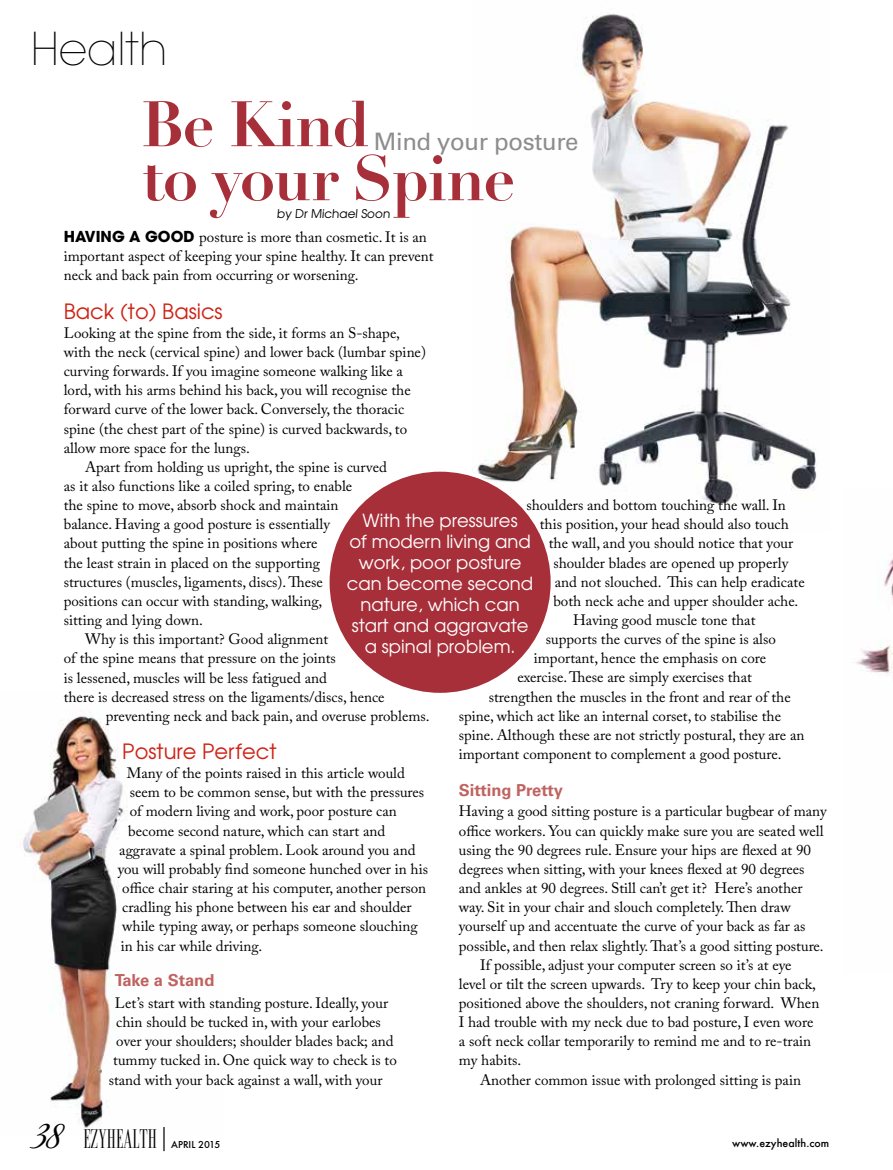
<style>
.page{position:relative;width:893px;height:1170px;background:#fff}
.page>*{position:absolute;margin:0;border:0;box-sizing:border-box;transform-origin:0 0}
.t1{font:700 63px/54px "Didot";letter-spacing:-.025em;color:#a72f3a}
.t2{font:200 45px "Avant Garde";color:#000}
.t3{font:24px "Univers LT Std";letter-spacing:-.015em;color:#8e8d8e}
.t4{font:24px "Edition";color:#000;scale:1.33 1}
.t5{font:21px "Avant Garde";color:#ce2215}
.t6{font:18px/21px "Avant Garde";color:#fff;text-align:center}
.t7{font:700 16.5px "Univers LT Std";color:#bf6360}
.t8{font:15px/19.2px "Adobe Caslon Pro";color:#000}
.t9{font:500 12px "Futura T";color:#000}
.t10{font:12px "Avant Garde";color:#000}
.t11{font:500 10.5px "Futura T";color:#000}
.s1{font-family:"Avant Garde";font-weight:700}
.s2{font-family:"Great Vibes";font-size:42px}
.s3{font-family:"Univers LT Std";font-weight:100;font-stretch:ultra-condensed;font-size:33px}
</style>
<div class="page">
<img style="left:23px;top:714px;width:105px;height:417px">
<img style="left:856px;top:559px;width:36px;height:115px">
<img style="left:477px;top:13px;width:340px;height:491px">
<div style="left:330px;top:471px;width:221px;height:221px;background:#a72f3a;border-radius:50%"></div>
<h2 class="t2" style="left:31px;top:22px;width:138px">Health</h2>
<h1 class="t1" style="left:141px;top:98px;width:375px">Be Kind<br>to your Spine</h1>
<h3 class="t3" style="left:374px;top:127px;width:206px">Mind your posture</h3>
<p class="t10" style="left:277px;top:206px;width:116px">by Dr Michael Soon</p>
<p class="t8" style="left:64px;top:227px;width:371px"><span class="s1">HAVING A GOOD</span> posture is more than cosmetic. It is an important aspect of keeping your spine healthy. It can prevent neck and back pain from occurring or worsening.</p>
<h3 class="t5" style="left:64px;top:298px;width:161px">Back (to) Basics</h3>
<p class="t8" style="left:64px;top:323px;width:338px">Looking at the spine from the side, it forms an S-shape,</p>
<p class="t8" style="left:64px;top:342px;width:364px">with the neck (cervical spine) and lower back (lumbar spine)</p>
<p class="t8" style="left:64px;top:361px;width:341px">curving forwards. If you imagine someone walking like a</p>
<p class="t8" style="left:64px;top:380px;width:348px">lord, with his arms behind his back, you will recognise the</p>
<p class="t8" style="left:64px;top:399px;width:342px">forward curve of the lower back. Conversely, the thoracic</p>
<p class="t8" style="left:64px;top:419px;width:345px">spine (the chest part of the spine) is curved backwards, to</p>
<p class="t8" style="left:64px;top:438px;width:188px">allow more space for the lungs.</p>
<p class="t8" style="left:85px;top:457px;width:303px">Apart from holding us upright, the spine is curved</p>
<p class="t8" style="left:64px;top:476px;width:290px">as it also functions like a coiled spring, to enable</p>
<p class="t8" style="left:64px;top:495px;width:276px">the spine to move, absorb shock and maintain</p>
<p class="t8" style="left:64px;top:514px;width:268px">balance. Having a good posture is essentially</p>
<p class="t8" style="left:64px;top:533px;width:255px">about putting the spine in positions where</p>
<p class="t8" style="left:64px;top:553px;width:258px">the least strain in placed on the supporting</p>
<p class="t8" style="left:64px;top:572px;width:261px">structures (muscles, ligaments, discs). These</p>
<p class="t8" style="left:64px;top:591px;width:260px">positions can occur with standing, walking,</p>
<p class="t8" style="left:64px;top:610px;width:141px">sitting and lying down.</p>
<p class="t8" style="left:85px;top:629px;width:245px">Why is this important? Good alignment</p>
<p class="t8" style="left:64px;top:648px;width:274px">of the spine means that pressure on the joints</p>
<p class="t8" style="left:64px;top:667px;width:265px">is lessened, muscles will be less fatigued and</p>
<p class="t8" style="left:64px;top:686px;width:322px">there is decreased stress on the ligaments/discs, hence</p>
<p class="t8" style="left:106px;top:706px;width:325px">preventing neck and back pain, and overuse problems.</p>
<h3 class="t5" style="left:122px;top:738px;width:156px">Posture Perfect</h3>
<p class="t8" style="left:127px;top:763px;width:280px">Many of the points raised in this article would</p>
<p class="t8" style="left:130px;top:782px;width:296px">seem to be common sense, but with the pressures</p>
<p class="t8" style="left:130px;top:801px;width:269px">of modern living and work, poor posture can</p>
<p class="t8" style="left:128px;top:820px;width:258px">become second nature, which can start and</p>
<p class="t8" style="left:119px;top:839px;width:298px">aggravate a spinal problem. Look around you and</p>
<p class="t8" style="left:118px;top:859px;width:312px">you will probably find someone hunched over in his</p>
<p class="t8" style="left:122px;top:878px;width:305px">office chair staring at his computer, another person</p>
<p class="t8" style="left:122px;top:897px;width:291px">cradling his phone between his ear and shoulder</p>
<p class="t8" style="left:122px;top:916px;width:297px">while typing away, or perhaps someone slouching</p>
<p class="t8" style="left:121px;top:935px;width:143px">in his car while driving.</p>
<p class="t7" style="left:115px;top:970px;width:101px">Take a Stand</p>
<p class="t8" style="left:115px;top:993px;width:275px">Let’s start with standing posture. Ideally, your</p>
<p class="t8" style="left:116px;top:1012px;width:266px">chin should be tucked in, with your earlobes</p>
<p class="t8" style="left:116px;top:1031px;width:279px">over your shoulders; shoulder blades back; and</p>
<p class="t8" style="left:113px;top:1050px;width:285px">tummy tucked in. One quick way to check is to</p>
<p class="t8" style="left:109px;top:1069px;width:275px">stand with your back against a wall, with your</p>
<p class="t8" style="left:526px;top:495px;width:261px">shoulders and bottom touching the wall. In</p>
<p class="t8" style="left:540px;top:514px;width:251px">this position, your head should also touch</p>
<p class="t8" style="left:549px;top:533px;width:246px">the wall, and you should notice that your</p>
<p class="t8" style="left:553px;top:552px;width:237px">shoulder blades are opened up properly</p>
<p class="t8" style="left:555px;top:572px;width:251px">and not slouched. This can help eradicate</p>
<p class="t8" style="left:553px;top:591px;width:247px">both neck ache and upper shoulder ache.</p>
<p class="t8" style="left:573px;top:610px;width:184px">Having good muscle tone that</p>
<p class="t8" style="left:546px;top:629px;width:231px">supports the curves of the spine is also</p>
<p class="t8" style="left:534px;top:648px;width:234px">important, hence the emphasis on core</p>
<p class="t8" style="left:517px;top:667px;width:236px">exercise. These are simply exercises that</p>
<p class="t8" style="left:489px;top:686px;width:303px">strengthen the muscles in the front and rear of the</p>
<p class="t8" style="left:459px;top:706px;width:324px">spine, which act like an internal corset, to stabilise the</p>
<p class="t8" style="left:459px;top:725px;width:347px">spine. Although these are not strictly postural, they are an</p>
<p class="t8" style="left:459px;top:744px;width:324px">important component to complement a good posture.</p>
<p class="t7" style="left:459px;top:780px;width:106px">Sitting Pretty</p>
<p class="t8" style="left:459px;top:801px;width:369px">Having a good sitting posture is a particular bugbear of many</p>
<p class="t8" style="left:459px;top:820px;width:366px">office workers. You can quickly make sure you are seated well</p>
<p class="t8" style="left:459px;top:839px;width:354px">using the 90 degrees rule. Ensure your hips are flexed at 90</p>
<p class="t8" style="left:459px;top:859px;width:347px">degrees when sitting, with your knees flexed at 90 degrees</p>
<p class="t8" style="left:459px;top:878px;width:345px">and ankles at 90 degrees. Still can’t get it? Here’s another</p>
<p class="t8" style="left:459px;top:897px;width:333px">way. Sit in your chair and slouch completely. Then draw</p>
<p class="t8" style="left:459px;top:916px;width:348px">yourself up and accentuate the curve of your back as far as</p>
<p class="t8" style="left:459px;top:935px;width:366px">possible, and then relax slightly. That’s a good sitting posture.</p>
<p class="t8" style="left:480px;top:954px;width:313px">If possible, adjust your computer screen so it’s at eye</p>
<p class="t8" style="left:459px;top:973px;width:359px">level or tilt the screen upwards. Try to keep your chin back,</p>
<p class="t8" style="left:459px;top:993px;width:362px">positioned above the shoulders, not craning forward. When</p>
<p class="t8" style="left:459px;top:1012px;width:356px">I had trouble with my neck due to bad posture, I even wore</p>
<p class="t8" style="left:459px;top:1031px;width:354px">a soft neck collar temporarily to remind me and to re-train</p>
<p class="t8" style="left:459px;top:1050px;width:64px">my habits.</p>
<p class="t8" style="left:480px;top:1069px;width:322px">Another common issue with prolonged sitting is pain</p>
<p class="t6" style="left:347px;top:509px;width:188px">With the pressures<br>of modern living and work, poor posture can become second nature, which can start and aggravate a spinal problem.</p>
<h3 class="t4" style="left:29px;top:1125px;width:106px"><span class="s2">38</span> EZYHEALTH<span class="s3">|</span></h3>
<p class="t11" style="left:171px;top:1138px;width:51px">APRIL 2015</p>
<p class="t9" style="left:732px;top:1135px;width:98px">www.ezyhealth.com</p>
</div>
